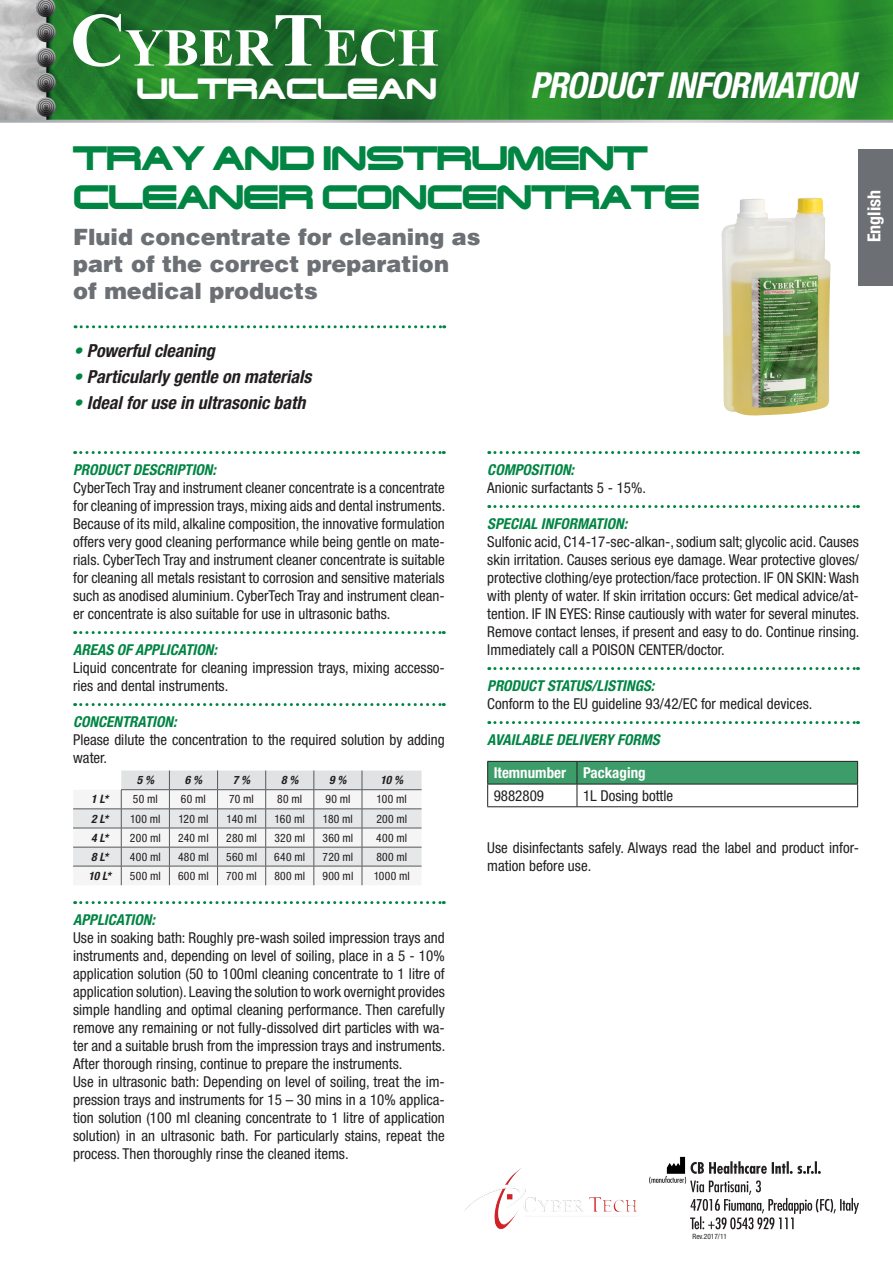
<style>
.page{position:relative;width:893px;height:1263px;background:#fff}
.page>*{position:absolute;margin:0;border:0;box-sizing:border-box;transform-origin:0 0}
.t1{font:700 53.25px "Times New Roman";color:#fff}
.t2{font:italic 700 condensed 36px "Helvetica Neue LTW1 G";letter-spacing:-.025em;color:#fff}
.t3{font:33px/39.6px "Jeepjeep";letter-spacing:-.025em;color:#008543}
.t4{font:28.5px "Jeepjeep";color:#fff}
.t5{font:900 22.5px/27px "Helvetica LT";color:#6c7074}
.t6{font:italic 700 condensed 18px "Helvetica Neue LTW1 G";color:#231f20}
.t7{font:700 condensed 18px "Helvetica Neue LTW1 G";color:#fff}
.t8{font:condensed 15px/18px "Helvetica Neue LTW1 G";color:#231f20}
.t9{font:italic 700 condensed 15px "Helvetica Neue LTW1 G";color:#008543}
.t10{font:700 condensed 15px "Helvetica Neue LTW1 G";color:#fff}
.t11{font:condensed 11.55px "Helvetica Neue LTW1 G";letter-spacing:.02em;color:#231f20}
.t12{font:italic 700 condensed 11.55px "Helvetica Neue LTW1 G";color:#231f20}
.t13{font:condensed 7.35px "Helvetica Neue LTW1 G";color:#231f20}
.s1{font-size:76.05px}
.s2{color:#008543}
</style>
<div class="page">
<svg style="left:75px;top:451px;width:369px;height:3px"></svg>
<svg style="left:75px;top:631px;width:369px;height:3px"></svg>
<svg style="left:75px;top:703px;width:369px;height:3px"></svg>
<svg style="left:75px;top:901px;width:369px;height:3px"></svg>
<svg style="left:489px;top:451px;width:369px;height:3px"></svg>
<svg style="left:489px;top:505px;width:369px;height:3px"></svg>
<svg style="left:489px;top:667px;width:369px;height:3px"></svg>
<svg style="left:489px;top:721px;width:369px;height:3px"></svg>
<svg style="left:0;top:0;width:893px;height:123px;background:#2f8337"></svg>
<svg style="left:649px;top:1161px;width:210px;height:68px"></svg>
<img style="left:667px;top:1156px;width:18px;height:18px">
<img style="left:498px;top:1168px;width:23px;height:22px">
<svg style="left:75px;top:325px;width:370px;height:3px"></svg>
<div style="left:859px;top:149px;width:34px;height:136px;background:#6c7074"></div>
<hr style="left:487px;top:806px;width:90px;height:1px;background:#231f20">
<hr style="left:577px;top:806px;width:281px;height:1px;background:#231f20">
<svg style="left:487px;top:761px;width:371px;height:45px"></svg>
<svg style="left:73px;top:770px;width:349px;height:115px"></svg>
<hr style="left:73px;top:808px;width:48px;height:1px;background:#57585a">
<hr style="left:121px;top:808px;width:48px;height:1px;background:#57585a">
<hr style="left:169px;top:808px;width:49px;height:1px;background:#57585a">
<hr style="left:218px;top:808px;width:48px;height:1px;background:#57585a">
<hr style="left:266px;top:808px;width:48px;height:1px;background:#57585a">
<hr style="left:314px;top:808px;width:48px;height:1px;background:#57585a">
<hr style="left:362px;top:808px;width:60px;height:1px;background:#57585a">
<img style="left:721px;top:198px;width:90px;height:218px">
<h1 class="t1" style="left:70px;top:11px;width:370px"><span class="s1">C</span>YBER<span class="s1">T</span>ECH</h1>
<h3 class="t4" style="left:136px;top:66px;width:302px">ULTRACLEAN</h3>
<h2 class="t2" style="left:530px;top:64px;width:327px">PRODUCT INFORMATION</h2>
<h3 class="t3" style="left:73px;top:136px;width:628px">TRAY AND INSTRUMENT<br>CLEANER CONCENTRATE</h3>
<h3 class="t5" style="left:73px;top:223px;width:409px">Fluid concentrate for cleaning as part of the correct preparation<br>of medical products</h3>
<p class="t6" style="left:74px;top:340px;width:143px"><span class="s2">•</span> Powerful cleaning</p>
<p class="t6" style="left:74px;top:366px;width:239px"><span class="s2">•</span> Particularly gentle on materials</p>
<p class="t6" style="left:74px;top:391px;width:234px"><span class="s2">•</span> Ideal for use in ultrasonic bath</p>
<p class="t7" style="left:863px;top:242px;width:54px;rotate:-90deg">English</p>
<p class="t9" style="left:73px;top:461px;width:144px">PRODUCT DESCRIPTION:</p>
<p class="t8" style="left:73px;top:479px;width:374px;text-align:justify">CyberTech Tray and instrument cleaner concentrate is a concentrate for cleaning of impression trays, mixing aids and dental instruments.<br>Because of its mild, alkaline composition, the innovative formulation offers very good cleaning performance while being gentle on mate&shy;rials. CyberTech Tray and instrument cleaner concentrate is suitable for cleaning all metals resistant to corrosion and sensitive materials such as anodised aluminium. CyberTech Tray and instrument clean&shy;er concentrate is also suitable for use in ultrasonic baths.</p>
<p class="t9" style="left:73px;top:641px;width:145px">AREAS OF APPLICATION:</p>
<p class="t8" style="left:73px;top:659px;width:373px">Liquid concentrate for cleaning impression trays, mixing accesso&shy;ries and dental instruments.</p>
<p class="t9" style="left:73px;top:713px;width:105px">CONCENTRATION:</p>
<p class="t8" style="left:73px;top:731px;width:373px">Please dilute the concentration to the required solution by adding water.</p>
<p class="t12" style="left:137px;top:773px;width:19px">5 %</p>
<p class="t12" style="left:185px;top:773px;width:19px">6 %</p>
<p class="t12" style="left:233px;top:773px;width:19px">7 %</p>
<p class="t12" style="left:281px;top:773px;width:19px">8 %</p>
<p class="t12" style="left:329px;top:773px;width:19px">9 %</p>
<p class="t12" style="left:380px;top:773px;width:24px">10 %</p>
<p class="t12" style="left:91px;top:792px;width:19px">1 L*</p>
<p class="t11" style="left:133px;top:792px;width:26px">50 ml</p>
<p class="t11" style="left:181px;top:792px;width:26px">60 ml</p>
<p class="t11" style="left:229px;top:792px;width:26px">70 ml</p>
<p class="t11" style="left:277px;top:792px;width:26px">80 ml</p>
<p class="t11" style="left:325px;top:792px;width:26px">90 ml</p>
<p class="t11" style="left:377px;top:792px;width:32px">100 ml</p>
<p class="t12" style="left:91px;top:811px;width:19px">2 L*</p>
<p class="t11" style="left:130px;top:812px;width:32px">100 ml</p>
<p class="t11" style="left:178px;top:812px;width:31px">120 ml</p>
<p class="t11" style="left:227px;top:812px;width:32px">140 ml</p>
<p class="t11" style="left:275px;top:812px;width:32px">160 ml</p>
<p class="t11" style="left:323px;top:812px;width:32px">180 ml</p>
<p class="t11" style="left:376px;top:812px;width:32px">200 ml</p>
<p class="t12" style="left:91px;top:831px;width:19px">4 L*</p>
<p class="t11" style="left:130px;top:831px;width:32px">200 ml</p>
<p class="t11" style="left:178px;top:831px;width:32px">240 ml</p>
<p class="t11" style="left:226px;top:831px;width:32px">280 ml</p>
<p class="t11" style="left:274px;top:831px;width:32px">320 ml</p>
<p class="t11" style="left:322px;top:831px;width:32px">360 ml</p>
<p class="t11" style="left:376px;top:831px;width:32px">400 ml</p>
<p class="t12" style="left:91px;top:850px;width:19px">8 L*</p>
<p class="t11" style="left:130px;top:850px;width:32px">400 ml</p>
<p class="t11" style="left:178px;top:850px;width:32px">480 ml</p>
<p class="t11" style="left:226px;top:850px;width:32px">560 ml</p>
<p class="t11" style="left:274px;top:850px;width:32px">640 ml</p>
<p class="t11" style="left:323px;top:850px;width:32px">720 ml</p>
<p class="t11" style="left:376px;top:850px;width:32px">800 ml</p>
<p class="t12" style="left:89px;top:869px;width:24px">10 L*</p>
<p class="t11" style="left:130px;top:869px;width:32px">500 ml</p>
<p class="t11" style="left:178px;top:869px;width:32px">600 ml</p>
<p class="t11" style="left:226px;top:869px;width:32px">700 ml</p>
<p class="t11" style="left:274px;top:869px;width:32px">800 ml</p>
<p class="t11" style="left:322px;top:869px;width:32px">900 ml</p>
<p class="t11" style="left:374px;top:869px;width:38px">1000 ml</p>
<p class="t9" style="left:73px;top:911px;width:83px">APPLICATION:</p>
<p class="t8" style="left:73px;top:929px;width:374px">Use in soaking bath: Roughly pre-wash soiled impression trays and instruments and, depending on level of soiling, place in a 5 - 10% application solution (50 to 100ml cleaning concentrate to 1 litre of application solution). Leaving the solution to work overnight provides simple handling and optimal cleaning performance. Then carefully remove any remaining or not fully-dissolved dirt particles with wa&shy;ter and a suitable brush from the impression trays and instruments.<br>After thorough rinsing, continue to prepare the instruments.<br>Use in ultrasonic bath: Depending on level of soiling, treat the im&shy;pression trays and instruments for 15 – 30 mins in a 10% applica&shy;tion solution (100 ml cleaning concentrate to 1 litre of application solution) in an ultrasonic bath. For particularly stains, repeat the process. Then thoroughly rinse the cleaned items.</p>
<p class="t9" style="left:487px;top:461px;width:88px">COMPOSITION:</p>
<p class="t8" style="left:487px;top:479px;width:160px">Anionic surfactants 5 - 15%.</p>
<p class="t9" style="left:487px;top:515px;width:141px">SPECIAL INFORMATION:</p>
<p class="t8" style="left:487px;top:533px;width:374px;text-align:justify">Sulfonic acid, C14-17-sec-alkan-, sodium salt; glycolic acid. Causes skin irritation. Causes serious eye damage. Wear protective gloves/ protective clothing/eye protection/face protection. IF ON SKIN: Wash with plenty of water. If skin irritation occurs: Get medical advice/at&shy;tention. IF IN EYES: Rinse cautiously with water for several minutes.<br>Remove contact lenses, if present and easy to do. Continue rinsing.<br>Immediately call a POISON CENTER/doctor.</p>
<p class="t9" style="left:487px;top:677px;width:169px">PRODUCT STATUS/LISTINGS:</p>
<p class="t8" style="left:487px;top:695px;width:327px">Conform to the EU guideline 93/42/EC for medical devices.</p>
<p class="t9" style="left:487px;top:731px;width:174px">AVAILABLE DELIVERY FORMS</p>
<p class="t10" style="left:494px;top:764px;width:154px">Itemnumber Packaging</p>
<p class="t8" style="left:494px;top:786px;width:52px">9882809</p>
<p class="t8" style="left:583px;top:786px;width:92px">1L Dosing bottle</p>
<p class="t8" style="left:487px;top:839px;width:373px">Use disinfectants safely. Always read the label and product infor&shy;mation before use.</p>
<p class="t13" style="left:693px;top:1232px;width:36px">Rev.2017/11</p>
</div>
